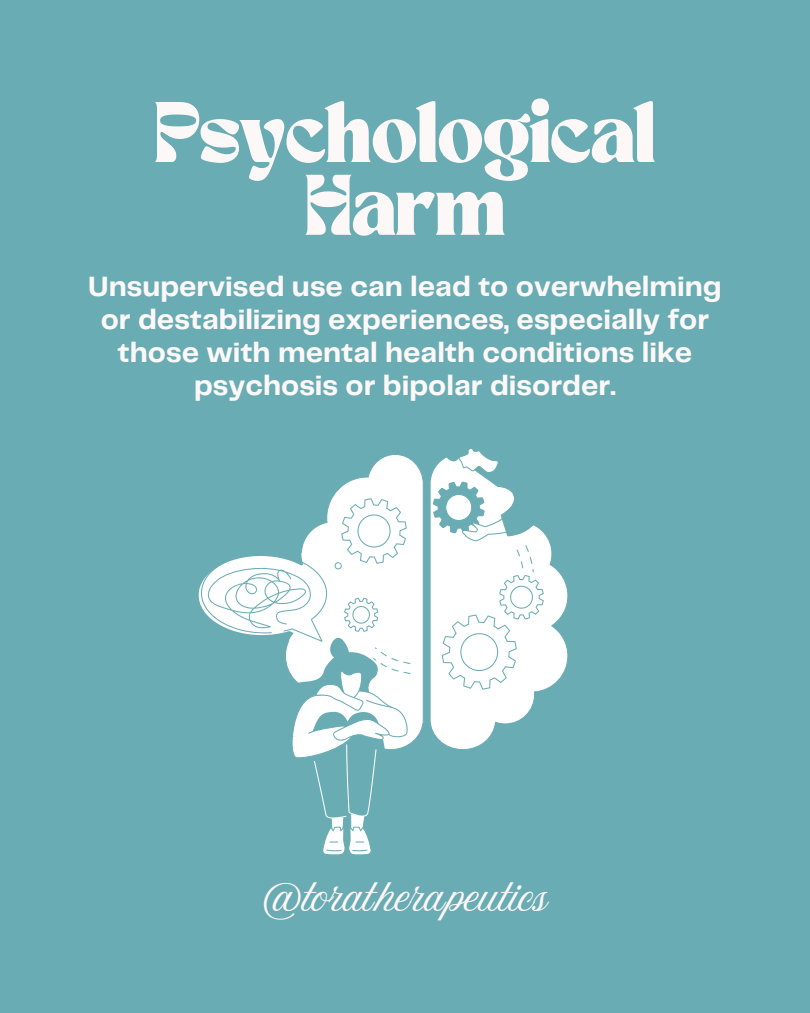
<style>
.page{position:relative;width:810px;height:1013px;background:#fff}
.page>*{position:absolute;margin:0;border:0;box-sizing:border-box;transform-origin:0 0}
.t1{font:60px/72.8px "TANNIMBUS";letter-spacing:-.015em;color:#fdf8f8;text-align:center}
.t2{font:38px "Amoresa";letter-spacing:-.02em;color:#fdf8f8}
.t3{font:700 29px/33px "Telegraf";color:#fdf8f8;text-align:center}
</style>
<div class="page">
<div style="left:0;top:0;width:810px;height:1012px;background:#69acb3"></div>
<svg style="left:430px;top:473px;width:115px;height:277px;fill:#fff"></svg>
<svg style="left:411px;top:460px;width:12px;height:283px;background:#f4f8f9"></svg>
<svg style="left:433px;top:449px;width:135px;height:240px"></svg>
<svg style="left:540px;top:739px;width:5px;height:11px"></svg>
<svg style="left:198px;top:455px;width:213px;height:400px"></svg>
<p class="t1" style="left:154px;top:103px;width:503px">Psychological<br>Harm</p>
<h1 class="t3" style="left:88px;top:271px;width:635px">Unsupervised use can lead to overwhelming or destabilizing experiences, especially for those with mental health conditions like psychosis or bipolar disorder.</h1>
<p class="t2" style="left:263px;top:876px;width:286px">@toratherapeutics</p>
</div>
